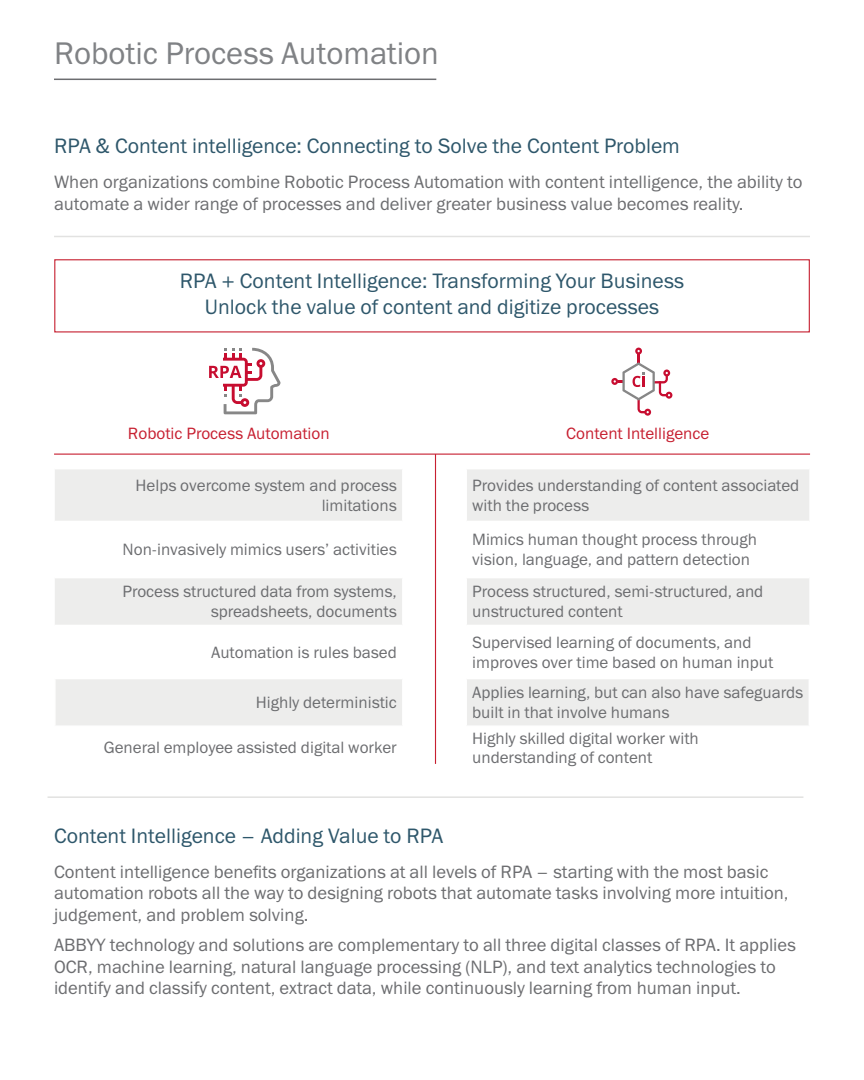
<style>
.page{position:relative;width:864px;height:1080px;background:#fff}
.page>*{position:absolute;margin:0;border:0;box-sizing:border-box;transform-origin:0 0}
.t1{font:31.5px "Franklin Gothic Book ITC";color:#808285}
.H2_Smaller{font:21px "Franklin Gothic Book ITC";color:#2e576b}
.H2_Smaller-2{font:18px/21.6px "Franklin Gothic Book ITC";color:#6c6d70}
.t2{font:16.5px/19.8px "Franklin Gothic Book ITC";color:#6c6d70}
.t3{font:16.5px "Franklin Gothic Book ITC";color:#c72031}
</style>
<div class="page">
<hr style="left:54px;top:79px;width:382px;height:1px;background:#6c6d70">
<hr style="left:54px;top:236px;width:756px;height:1px;background:#e2e2e1">
<hr style="left:48px;top:796px;width:755px;height:2px;background:#e2e2e1">
<svg style="left:55px;top:469px;width:754px;height:256px;fill:#ededec"></svg>
<svg style="left:404px;top:469px;width:61px;height:295px"></svg>
<hr style="left:402px;top:469px;width:2px;height:52px;background:#fff">
<hr style="left:465px;top:469px;width:2px;height:52px;background:#fff">
<hr style="left:55px;top:521px;width:348px;height:1px;background:#fff">
<hr style="left:403px;top:521px;width:63px;height:1px;background:#fff">
<hr style="left:402px;top:522px;width:2px;height:55px;background:#fff">
<hr style="left:466px;top:521px;width:343px;height:1px;background:#fff">
<hr style="left:465px;top:522px;width:2px;height:55px;background:#fff">
<hr style="left:55px;top:577px;width:348px;height:1px;background:#fff">
<hr style="left:403px;top:577px;width:63px;height:1px;background:#fff">
<hr style="left:402px;top:578px;width:2px;height:47px;background:#fff">
<hr style="left:466px;top:577px;width:343px;height:1px;background:#fff">
<hr style="left:465px;top:578px;width:2px;height:47px;background:#fff">
<hr style="left:55px;top:625px;width:348px;height:1px;background:#fff">
<hr style="left:403px;top:625px;width:63px;height:1px;background:#fff">
<hr style="left:402px;top:626px;width:2px;height:52px;background:#fff">
<hr style="left:466px;top:625px;width:343px;height:1px;background:#fff">
<hr style="left:465px;top:626px;width:2px;height:52px;background:#fff">
<hr style="left:54px;top:678px;width:349px;height:1px;background:#fff">
<hr style="left:54px;top:679px;width:2px;height:46px;background:#fff">
<hr style="left:403px;top:678px;width:63px;height:1px;background:#fff">
<hr style="left:402px;top:679px;width:2px;height:46px;background:#fff">
<hr style="left:466px;top:678px;width:344px;height:1px;background:#fff">
<hr style="left:465px;top:679px;width:2px;height:46px;background:#fff">
<hr style="left:403px;top:725px;width:63px;height:2px;background:#fff">
<svg style="left:611px;top:348px;width:61px;height:68px"></svg>
<svg style="left:209px;top:348px;width:71px;height:66px"></svg>
<hr style="left:54px;top:454px;width:756px;height:1px;background:#c72031">
<hr style="left:435px;top:454px;width:1px;height:310px;background:#c72031">
<div style="left:54px;top:259px;width:756px;height:73px;border:1px solid #c72031"></div>
<h2 class="t1" style="left:54px;top:33px;width:386px">Robotic Process Automation</h2>
<p class="H2_Smaller" style="left:54px;top:132px;width:627px">RPA &amp; Content intelligence: Connecting to Solve the Content Problem</p>
<p class="H2_Smaller-2" style="left:54px;top:171px;width:750px">When organizations combine Robotic Process Automation with content intelligence, the ability to automate a wider range of processes and deliver greater business value becomes reality.</p>
<p class="H2_Smaller" style="left:180px;top:268px;width:506px">RPA + Content Intelligence: Transforming Your Business</p>
<p class="H2_Smaller" style="left:205px;top:293px;width:456px">Unlock the value of content and digitize processes</p>
<p class="t3" style="left:128px;top:423px;width:203px">Robotic Process Automation</p>
<p class="t3" style="left:566px;top:423px;width:145px">Content Intelligence</p>
<p class="t2" style="left:136px;top:475px;width:263px;text-align:right">Helps overcome system and process limitations</p>
<p class="t2" style="left:472px;top:475px;width:329px">Provides understanding of content associated with the process</p>
<p class="t2" style="left:123px;top:539px;width:276px">Non-invasively mimics users’ activities</p>
<p class="t2" style="left:472px;top:529px;width:286px">Mimics human thought process through vision, language, and pattern detection</p>
<p class="t2" style="left:122px;top:581px;width:276px;text-align:right">Process structured data from systems, spreadsheets, documents</p>
<p class="t2" style="left:472px;top:581px;width:293px">Process structured, semi-structured, and unstructured content</p>
<p class="t2" style="left:211px;top:642px;width:187px">Automation is rules based</p>
<p class="t2" style="left:472px;top:632px;width:303px">Supervised learning of documents, and improves over time based on human input</p>
<p class="t2" style="left:256px;top:692px;width:142px">Highly deterministic</p>
<p class="t2" style="left:472px;top:682px;width:333px">Applies learning, but can also have safeguards built in that involve humans</p>
<p class="t2" style="left:104px;top:738px;width:295px">General employee assisted digital worker</p>
<p class="t2" style="left:472px;top:728px;width:228px">Highly skilled digital worker with understanding of content</p>
<p class="H2_Smaller" style="left:54px;top:822px;width:391px">Content Intelligence – Adding Value to RPA</p>
<p class="H2_Smaller-2" style="left:54px;top:860px;width:736px">Content intelligence benefits organizations at all levels of RPA – starting with the most basic automation robots all the way to designing robots that automate tasks involving more intuition, judgement, and problem solving.</p>
<p class="H2_Smaller-2" style="left:54px;top:934px;width:743px">ABBYY technology and solutions are complementary to all three digital classes of RPA. It applies<br>OCR, machine learning, natural language processing (NLP), and text analytics technologies to identify and classify content, extract data, while continuously learning from human input.</p>
</div>
